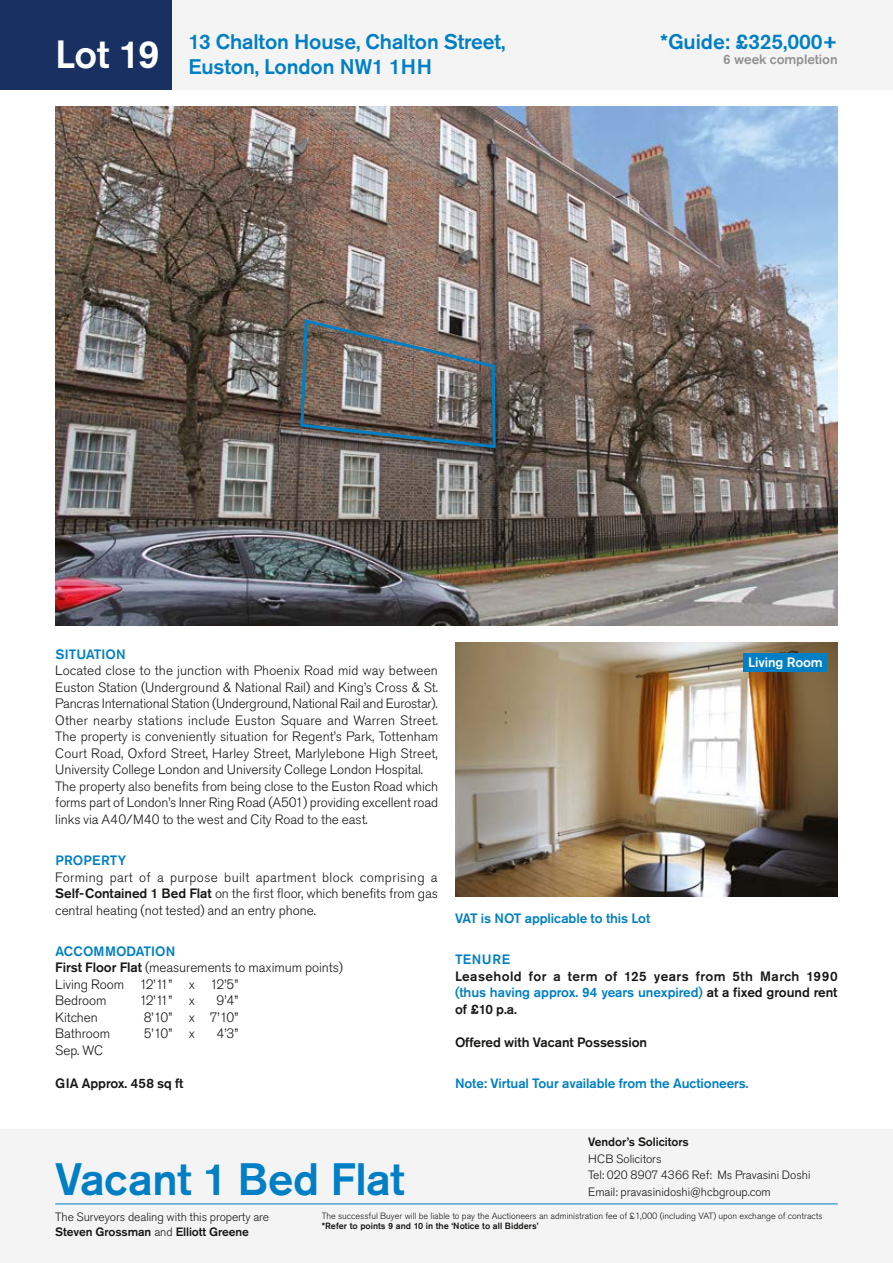
<style>
.page{position:relative;width:893px;height:1263px;background:#fff}
.page>*{position:absolute;margin:0;border:0;box-sizing:border-box;transform-origin:0 0}
.t1{font:500 45px "Akzidenz Grotesk Pro";letter-spacing:-.005em;color:#007fc4}
.t2{font:500 21px/25.2px "Akzidenz Grotesk Pro";letter-spacing:-.005em;color:#007fc4}
.t3{font:300 13.5px/16.5px "Akzidenz Grotesk Pro";letter-spacing:-.005em;color:#181716}
.t4{font:500 13.5px/16.5px "Akzidenz Grotesk Pro";letter-spacing:-.005em;color:#181716;text-align:justify}
.t5{font:500 13.5px "Akzidenz Grotesk Pro";letter-spacing:-.005em;color:#007fc4}
.t6{font:500 13.5px "Akzidenz Grotesk Pro";letter-spacing:-.005em;color:#919291}
.t7{font:500 13.5px "Akzidenz Grotesk Pro";letter-spacing:-.005em;color:#fff}
.t8{font:500 13.5px "Akzidenz Grotesk Pro";letter-spacing:.025em;color:#007fc4}
.t9{font:300 12px/15px "Akzidenz Grotesk Pro";letter-spacing:-.005em;color:#181716}
.t10{font:500 12px "Akzidenz Grotesk Pro";letter-spacing:-.005em;color:#181716}
.t11{font:300 9px "Akzidenz Grotesk Pro";color:#181716}
.t12{font:500 9px "Akzidenz Grotesk Pro";color:#181716}
.s1{font-weight:500}
.s2{font-weight:500;color:#007fc4}
.s3{color:#007fc4}
</style>
<div class="page">
<div style="left:0;top:0;width:893px;height:89px;background:#f4f4f4"></div>
<div style="left:0;top:1129px;width:893px;height:134px;background:#f4f4f4"></div>
<div style="left:0;top:0;width:171px;height:89px;background:#193162"></div>
<hr style="left:55px;top:1203px;width:783px;height:1px;background:#007fc4">
<img style="left:55px;top:106px;width:783px;height:520px">
<img style="left:455px;top:642px;width:383px;height:255px">
<svg style="left:299px;top:317px;width:198px;height:133px;background:#726b67"></svg>
<div style="left:744px;top:653px;width:83px;height:18px;background:#007fc4"></div>
<h2 class="t2" style="left:55px;top:29px;width:452px;text-indent:133px">13 Chalton House, Chalton Street,<br><sup>Lot</sup> <sup>19</sup> Euston, London NW1 1HH</h2>
<h2 class="t2" style="left:660px;top:29px;width:179px">*Guide: £325,000+</h2>
<p class="t6" style="left:723px;top:50px;width:116px">6 week completion</p>
<p class="t5" style="left:55px;top:645px;width:72px">SITUATION</p>
<p class="t3" style="left:55px;top:662px;width:384px">Located close to the junction with Phoenix Road mid way between Euston Station (Underground &amp; National Rail) and King’s Cross &amp; St.<br>Pancras International Station (Underground, National Rail and Eurostar).<br>Other nearby stations include Euston Square and Warren Street.<br>The property is conveniently situation for Regent’s Park, Tottenham Court Road, Oxford Street, Harley Street, Marlylebone High Street, University College London and University College London Hospital.<br>The property also benefits from being close to the Euston Road which forms part of London’s Inner Ring Road (A501) providing excellent road links via A40/M40 to the west and City Road to the east.</p>
<p class="t8" style="left:55px;top:852px;width:72px">PROPERTY</p>
<p class="t3" style="left:55px;top:869px;width:384px;text-align:justify">Forming part of a purpose built apartment block comprising a <span class="s1">Self- Contained 1 Bed Flat</span> on the first floor, which benefits from gas central heating (not tested) and an entry phone.</p>
<p class="t3" style="left:55px;top:943px;width:289px"><span class="s2">ACCOMMODATION<br></span><span class="s1">First Floor Flat</span> (measurements to maximum points)<br>Living Room 12’11” x 12’5”<br>Bedroom</p>
<p class="t3" style="left:139px;top:992px;width:57px">12’11” x</p>
<p class="t3" style="left:217px;top:992px;width:23px">9’4”</p>
<p class="t3" style="left:55px;top:1009px;width:44px">Kitchen</p>
<p class="t3" style="left:144px;top:1009px;width:96px">8’10” x 7’10”</p>
<p class="t3" style="left:55px;top:1025px;width:56px">Bathroom</p>
<p class="t3" style="left:144px;top:1025px;width:53px">5’10” x</p>
<p class="t3" style="left:217px;top:1025px;width:23px">4’3”</p>
<p class="t3" style="left:55px;top:1042px;width:50px">Sep. WC</p>
<p class="t4" style="left:55px;top:1075px;width:130px">GIA Approx. 458 sq ft</p>
<p class="t7" style="left:748px;top:653px;width:76px">Living Room</p>
<p class="t5" style="left:455px;top:909px;width:197px">VAT is NOT applicable to this Lot</p>
<p class="t5" style="left:455px;top:951px;width:57px">TENURE</p>
<p class="t4" style="left:455px;top:967px;width:384px">Leasehold for a term of 125 years from 5th March 1990 <span class="s3">(thus having approx. 94 years unexpired)</span> at a fixed ground rent of £10 p.a.</p>
<p class="t4" style="left:455px;top:1033px;width:194px">Offered with Vacant Possession</p>
<p class="t5" style="left:455px;top:1074px;width:295px">Note: Virtual Tour available from the Auctioneers.</p>
<h1 class="t1" style="left:55px;top:1150px;width:351px">Vacant 1 Bed Flat</h1>
<p class="t10" style="left:588px;top:1134px;width:102px">Vendor’s Solicitors</p>
<p class="t9" style="left:588px;top:1150px;width:224px;line-height:16.5px">HCB Solicitors<br>Tel: 020 8907 4366 Ref: Ms Pravasini Doshi</p>
<p class="t9" style="left:588px;top:1184px;width:184px">Email: pravasinidoshi@hcbgroup.com</p>
<p class="t9" style="left:55px;top:1209px;width:215px">The Surveyors dealing with this property are<br><span class="s1">Steven Grossman</span> and <span class="s1">Elliott Greene</span></p>
<p class="t11" style="left:322px;top:1209px;width:502px">The successful Buyer will be liable to pay the Auctioneers an administration fee of £1,000 (including VAT) upon exchange of contracts</p>
<p class="t12" style="left:322px;top:1220px;width:218px">*Refer to points 9 and 10 in the ‘Notice to all Bidders’</p>
</div>
